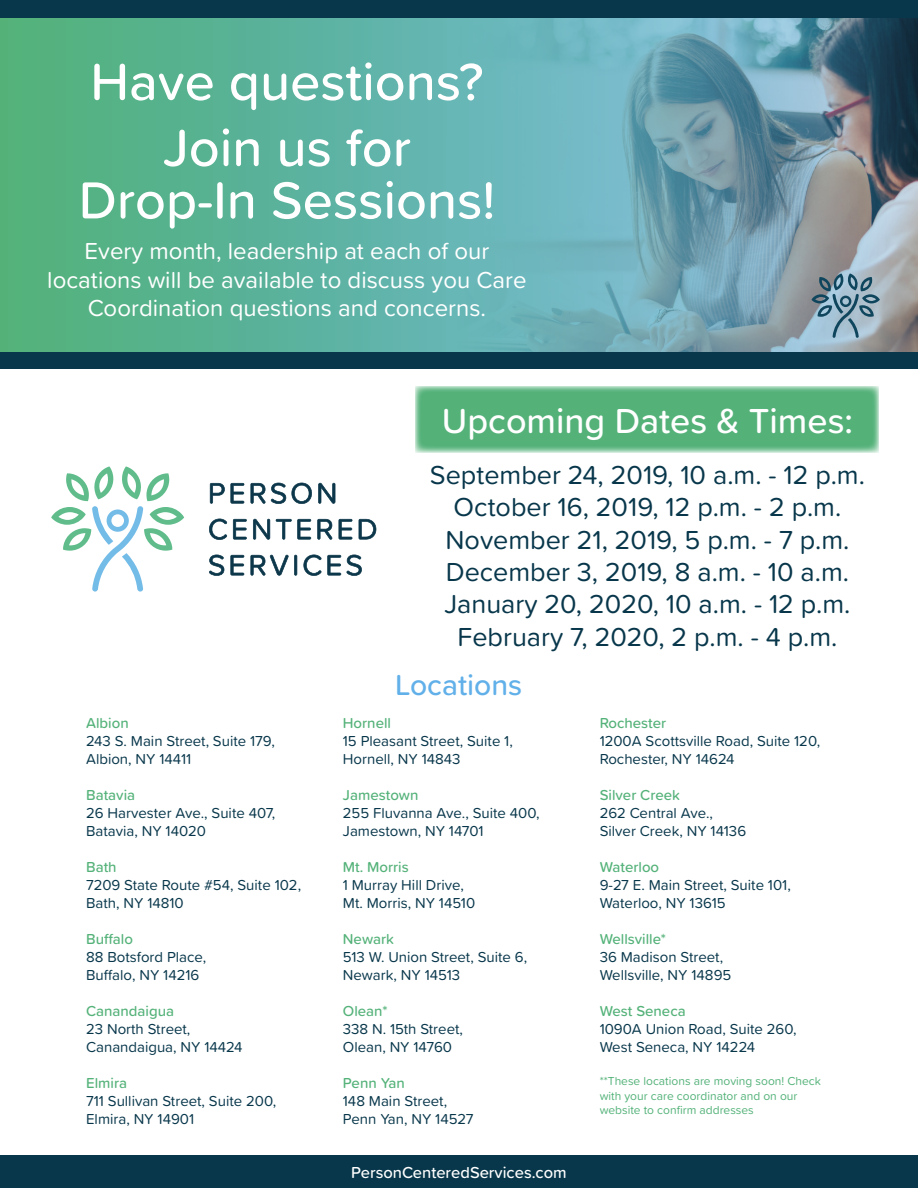
<style>
.page{position:relative;width:918px;height:1188px;background:#fff}
.page>*{position:absolute;margin:0;border:0;box-sizing:border-box;transform-origin:0 0}
.t1{font:500 54px "Proxima Soft";color:#fff}
.t2{font:500 36px "Proxima Soft";color:#fff}
.t3{font:500 30px "Proxima Soft";color:#61b0e9}
.t4{font:27px "Proxima Soft";color:#08374b}
.t5{font:24px/28.8px "Proxima Soft";color:#fff;text-align:center}
.t6{font:500 16.5px "Proxima Soft";color:#fff}
.t7{font:15px "Proxima Soft";color:#08374b}
.t8{font:500 15px "Proxima Soft";color:#54b279}
.t9{font:12px/14.4px "Proxima Soft";color:#54b279}
</style>
<div class="page">
<svg style="left:0;top:17px;width:918px;height:335px;background:#64a9a0"></svg>
<svg style="left:210px;top:483px;width:34px;height:21px"></svg>
<svg style="left:250px;top:483px;width:62px;height:21px"></svg>
<svg style="left:318px;top:483px;width:17px;height:21px"></svg>
<svg style="left:209px;top:519px;width:18px;height:21px"></svg>
<svg style="left:233px;top:519px;width:14px;height:21px"></svg>
<svg style="left:253px;top:519px;width:17px;height:21px"></svg>
<svg style="left:276px;top:519px;width:35px;height:21px"></svg>
<svg style="left:317px;top:519px;width:15px;height:21px"></svg>
<svg style="left:339px;top:519px;width:13px;height:21px"></svg>
<svg style="left:359px;top:519px;width:17px;height:21px"></svg>
<svg style="left:209px;top:555px;width:15px;height:21px"></svg>
<svg style="left:230px;top:555px;width:14px;height:21px"></svg>
<svg style="left:250px;top:555px;width:39px;height:21px"></svg>
<hr style="left:294px;top:555px;width:3px;height:21px;background:#0c374a;border-radius:2px">
<svg style="left:303px;top:555px;width:18px;height:21px"></svg>
<svg style="left:327px;top:555px;width:14px;height:21px"></svg>
<svg style="left:347px;top:555px;width:15px;height:21px"></svg>
<svg style="left:51px;top:466px;width:133px;height:126px"></svg>
<div style="left:0;top:0;width:918px;height:17px;background:#08374b"></div>
<div style="left:0;top:352px;width:918px;height:17px;background:#08374b"></div>
<div style="left:0;top:1156px;width:918px;height:32px;background:#08374b"></div>
<svg style="left:415px;top:386px;width:464px;height:67px;background:#5fb781"></svg>
<svg style="left:811px;top:273px;width:69px;height:65px;background:#839fae"></svg>
<p class="t1" style="left:90px;top:41px;width:395px">Have questions?</p>
<p class="t1" style="left:163px;top:107px;width:249px">Join us for</p>
<p class="t1" style="left:79px;top:160px;width:418px">Drop-In Sessions!</p>
<p class="t5" style="left:47px;top:235px;width:481px">Every month, leadership at each of our locations will be available to discuss you Care<br>Coordination questions and concerns.</p>
<p class="t2" style="left:442px;top:394px;width:413px">Upcoming Dates &amp; Times:</p>
<p class="t4" style="left:430px;top:455px;width:437px">September 24, 2019, 10 a.m. - 12 p.m.</p>
<p class="t4" style="left:454px;top:487px;width:389px">October 16, 2019, 12 p.m. - 2 p.m.</p>
<p class="t4" style="left:445px;top:519px;width:406px">November 21, 2019, 5 p.m. - 7 p.m.</p>
<p class="t4" style="left:446px;top:552px;width:405px">December 3, 2019, 8 a.m. - 10 a.m.</p>
<p class="t4" style="left:444px;top:584px;width:408px">January 20, 2020, 10 a.m. - 12 p.m.</p>
<p class="t4" style="left:458px;top:617px;width:381px">February 7, 2020, 2 p.m. - 4 p.m.</p>
<p class="t8" style="left:86px;top:711px;width:44px">Albion</p>
<p class="t7" style="left:86px;top:729px;width:190px">243 S. Main Street, Suite 179,</p>
<p class="t7" style="left:86px;top:747px;width:107px">Albion, NY 14411</p>
<p class="t8" style="left:86px;top:783px;width:51px">Batavia</p>
<p class="t7" style="left:86px;top:801px;width:191px">26 Harvester Ave., Suite 407,</p>
<p class="t7" style="left:86px;top:819px;width:122px">Batavia, NY 14020</p>
<p class="t8" style="left:86px;top:855px;width:32px">Bath</p>
<p class="t7" style="left:86px;top:873px;width:216px">7209 State Route #54, Suite 102,</p>
<p class="t7" style="left:86px;top:891px;width:99px">Bath, NY 14810</p>
<p class="t8" style="left:86px;top:927px;width:48px">Buffalo</p>
<p class="t7" style="left:86px;top:945px;width:122px">88 Botsford Place,</p>
<p class="t7" style="left:86px;top:963px;width:115px">Buffalo, NY 14216</p>
<p class="t8" style="left:86px;top:999px;width:89px">Canandaigua</p>
<p class="t7" style="left:86px;top:1017px;width:106px">23 North Street,</p>
<p class="t7" style="left:86px;top:1035px;width:158px">Canandaigua, NY 14424</p>
<p class="t8" style="left:86px;top:1071px;width:42px">Elmira</p>
<p class="t7" style="left:86px;top:1089px;width:192px">711 Sullivan Street, Suite 200,</p>
<p class="t7" style="left:86px;top:1107px;width:110px">Elmira, NY 14901</p>
<p class="t3" style="left:395px;top:663px;width:128px">Locations</p>
<p class="t8" style="left:343px;top:711px;width:50px">Hornell</p>
<p class="t7" style="left:343px;top:729px;width:171px">15 Pleasant Street, Suite 1,</p>
<p class="t7" style="left:343px;top:747px;width:119px">Hornell, NY 14843</p>
<p class="t8" style="left:343px;top:783px;width:77px">Jamestown</p>
<p class="t7" style="left:343px;top:801px;width:198px">255 Fluvanna Ave., Suite 400,</p>
<p class="t7" style="left:343px;top:819px;width:142px">Jamestown, NY 14701</p>
<p class="t8" style="left:343px;top:855px;width:67px">Mt. Morris</p>
<p class="t7" style="left:343px;top:873px;width:123px">1 Murray Hill Drive,</p>
<p class="t7" style="left:343px;top:891px;width:134px">Mt. Morris, NY 14510</p>
<p class="t8" style="left:343px;top:927px;width:53px">Newark</p>
<p class="t7" style="left:343px;top:945px;width:186px">513 W. Union Street, Suite 6,</p>
<p class="t7" style="left:343px;top:963px;width:119px">Newark, NY 14513</p>
<p class="t8" style="left:343px;top:999px;width:46px">Olean*</p>
<p class="t7" style="left:343px;top:1017px;width:122px">338 N. 15th Street,</p>
<p class="t7" style="left:343px;top:1035px;width:111px">Olean, NY 14760</p>
<p class="t8" style="left:343px;top:1071px;width:63px">Penn Yan</p>
<p class="t7" style="left:343px;top:1089px;width:106px">148 Main Street,</p>
<p class="t7" style="left:343px;top:1107px;width:132px">Penn Yan, NY 14527</p>
<p class="t6" style="left:351px;top:1160px;width:217px">PersonCenteredServices.com</p>
<p class="t8" style="left:600px;top:711px;width:68px">Rochester</p>
<p class="t7" style="left:600px;top:729px;width:222px">1200A Scottsville Road, Suite 120,</p>
<p class="t7" style="left:600px;top:747px;width:136px">Rochester, NY 14624</p>
<p class="t8" style="left:600px;top:783px;width:82px">Silver Creek</p>
<p class="t7" style="left:600px;top:801px;width:115px">262 Central Ave.,</p>
<p class="t7" style="left:600px;top:819px;width:148px">Silver Creek, NY 14136</p>
<p class="t8" style="left:600px;top:855px;width:61px">Waterloo</p>
<p class="t7" style="left:600px;top:873px;width:193px">9-27 E. Main Street, Suite 101,</p>
<p class="t7" style="left:600px;top:891px;width:127px">Waterloo, NY 13615</p>
<p class="t8" style="left:600px;top:927px;width:68px">Wellsville*</p>
<p class="t7" style="left:600px;top:945px;width:125px">36 Madison Street,</p>
<p class="t7" style="left:600px;top:963px;width:133px">Wellsville, NY 14895</p>
<p class="t8" style="left:600px;top:999px;width:88px">West Seneca</p>
<p class="t7" style="left:600px;top:1017px;width:198px">1090A Union Road, Suite 260,</p>
<p class="t7" style="left:600px;top:1035px;width:157px">West Seneca, NY 14224</p>
<p class="t9" style="left:600px;top:1073px;width:223px">**These locations are moving soon! Check with your care coordinator and on our website to confirm addresses</p>
</div>
